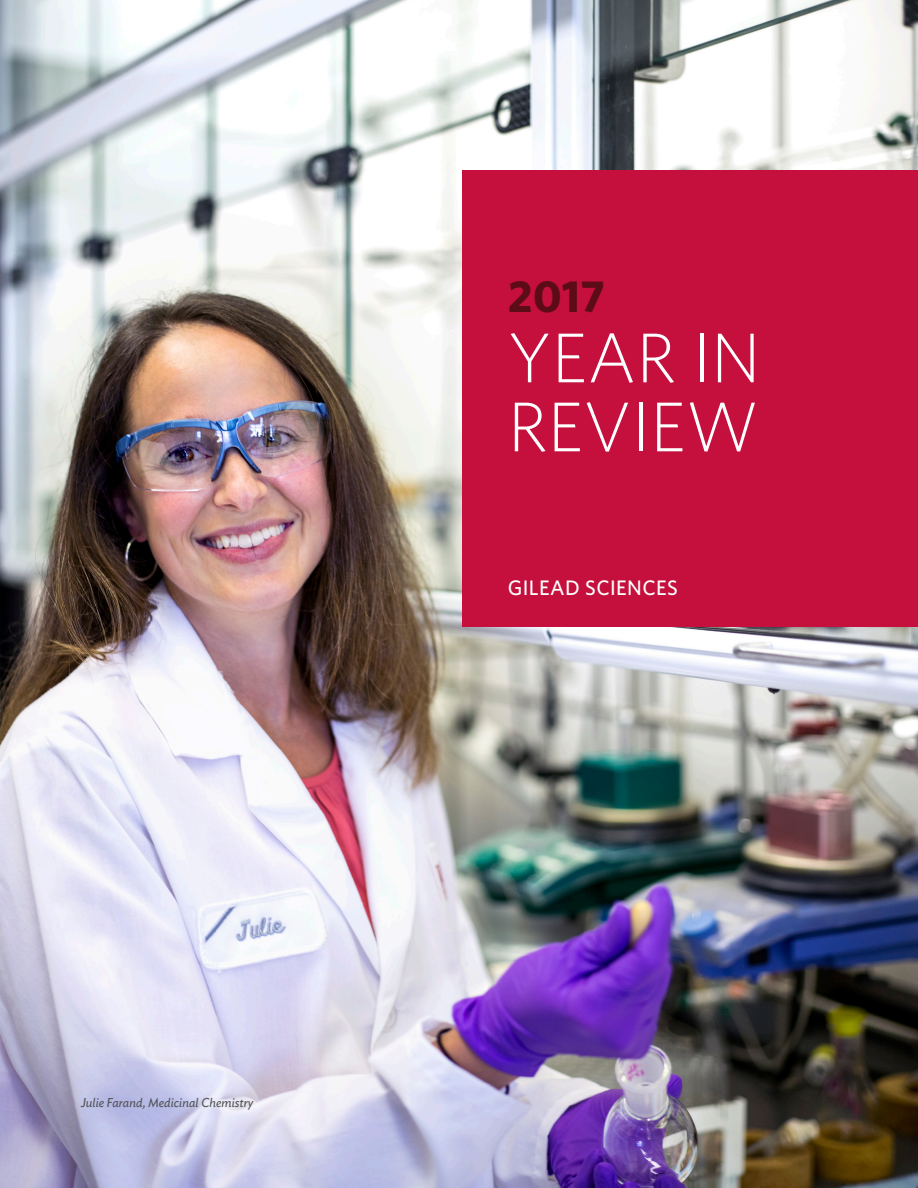
<style>
.page{position:relative;width:918px;height:1188px;background:#fff}
.page>*{position:absolute;margin:0;border:0;box-sizing:border-box;transform-origin:0 0}
.Divider_Title{font:300 70.5px/69px "Whitney";color:#fff}
.Copy_Header{font:700 45px "Whitney";color:#5b0c16}
.Copy_Header-2{font:500 21px "Whitney";letter-spacing:.02em;color:#fff}
.Small_Caption_Left_G{font:italic 12.75px "Ideal Sans";color:#54565b}
</style>
<div class="page">
<img style="left:0;top:0;width:918px;height:1188px">
<div style="left:462px;top:170px;width:456px;height:457px;background:#c50f3c"></div>
<p class="Small_Caption_Left_G" style="left:81px;top:1093px;width:174px">Julie Farand, Medicinal Chemistry</p>
<p class="Copy_Header" style="left:508px;top:266px;width:99px">2017</p>
<p class="Divider_Title" style="left:508px;top:321px;width:254px">YEAR IN<br>REVIEW</p>
<p class="Copy_Header-2" style="left:508px;top:574px;width:172px">GILEAD SCIENCES</p>
</div>
